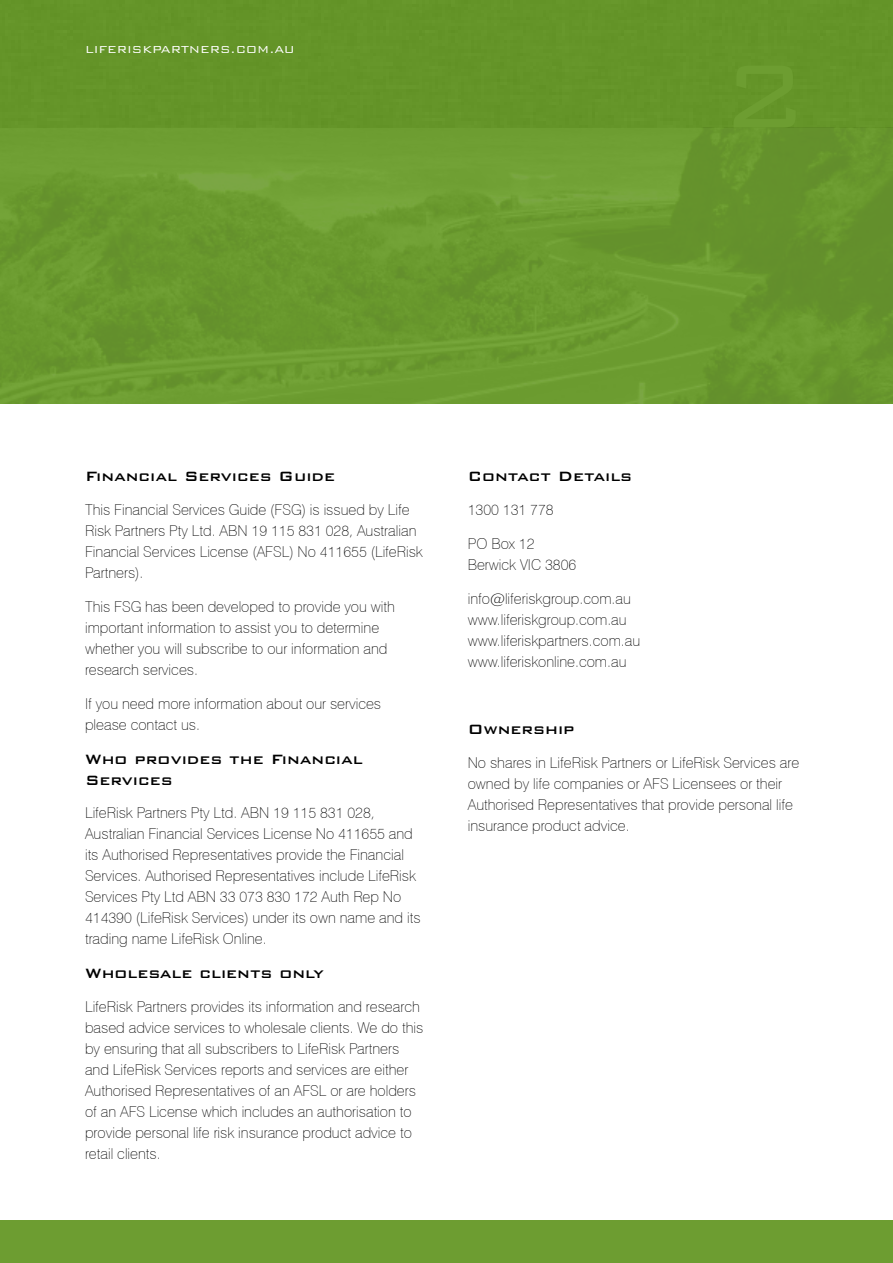
<style>
.page{position:relative;width:893px;height:1263px;background:#fff}
.page>*{position:absolute;margin:0;border:0;box-sizing:border-box;transform-origin:0 0}
.t1{font:500 18px/21px "Bank Gothic BT";color:#000}
.t2{font:100 15px/21px "Swiss 721 BT";color:#000}
.t3{font:300 13.5px "Bank Gothic BT";color:#fff}
</style>
<div class="page">
<img style="left:0;top:0;width:893px;height:404px">
<div style="left:0;top:1220px;width:893px;height:43px;background:#6d9d31"></div>
<p class="t3" style="left:85px;top:42px;width:211px">LIFERISKPARTNERS.COM.AU</p>
<p class="t1" style="left:85px;top:466px;width:252px">Financial Services Guide</p>
<p class="t2" style="left:85px;top:499px;width:339px">This Financial Services Guide (FSG) is issued by Life Risk Partners Pty Ltd. ABN 19 115 831 028, Australian Financial Services License (AFSL) No 411655 (LifeRisk Partners).</p>
<p class="t2" style="left:85px;top:596px;width:311px">This FSG has been developed to provide you with important information to assist you to determine whether you will subscribe to our information and research services.</p>
<p class="t2" style="left:85px;top:693px;width:298px">If you need more information about our services please contact us.</p>
<p class="t1" style="left:85px;top:748px;width:279px">Who provides the Financial<br>Services</p>
<p class="t2" style="left:85px;top:802px;width:337px">LifeRisk Partners Pty Ltd. ABN 19 115 831 028, Australian Financial Services License No 411655 and its Authorised Representatives provide the Financial Services. Authorised Representatives include LifeRisk Services Pty Ltd ABN 33 073 830 172 Auth Rep No 414390 (LifeRisk Services) under its own name and its trading name LifeRisk Online.</p>
<p class="t1" style="left:85px;top:962px;width:240px">Wholesale clients only</p>
<p class="t2" style="left:85px;top:996px;width:340px">LifeRisk Partners provides its information and research based advice services to wholesale clients. We do this by ensuring that all subscribers to LifeRisk Partners and LifeRisk Services reports and services are either Authorised Representatives of an AFSL or are holders of an AFS License which includes an authorisation to provide personal life risk insurance product advice to retail clients.</p>
<p class="t1" style="left:468px;top:466px;width:166px">Contact Details</p>
<p class="t2" style="left:468px;top:499px;width:87px">1300 131 778</p>
<p class="t2" style="left:468px;top:533px;width:110px">PO Box 12<br>Berwick VIC 3806</p>
<p class="t2" style="left:468px;top:588px;width:174px">info@liferiskgroup.com.au www.liferiskgroup.com.au www.liferiskpartners.com.au www.liferiskonline.com.au</p>
<p class="t1" style="left:468px;top:718px;width:108px">Ownership</p>
<p class="t2" style="left:468px;top:752px;width:333px">No shares in LifeRisk Partners or LifeRisk Services are owned by life companies or AFS Licensees or their Authorised Representatives that provide personal life insurance product advice.</p>
</div>
